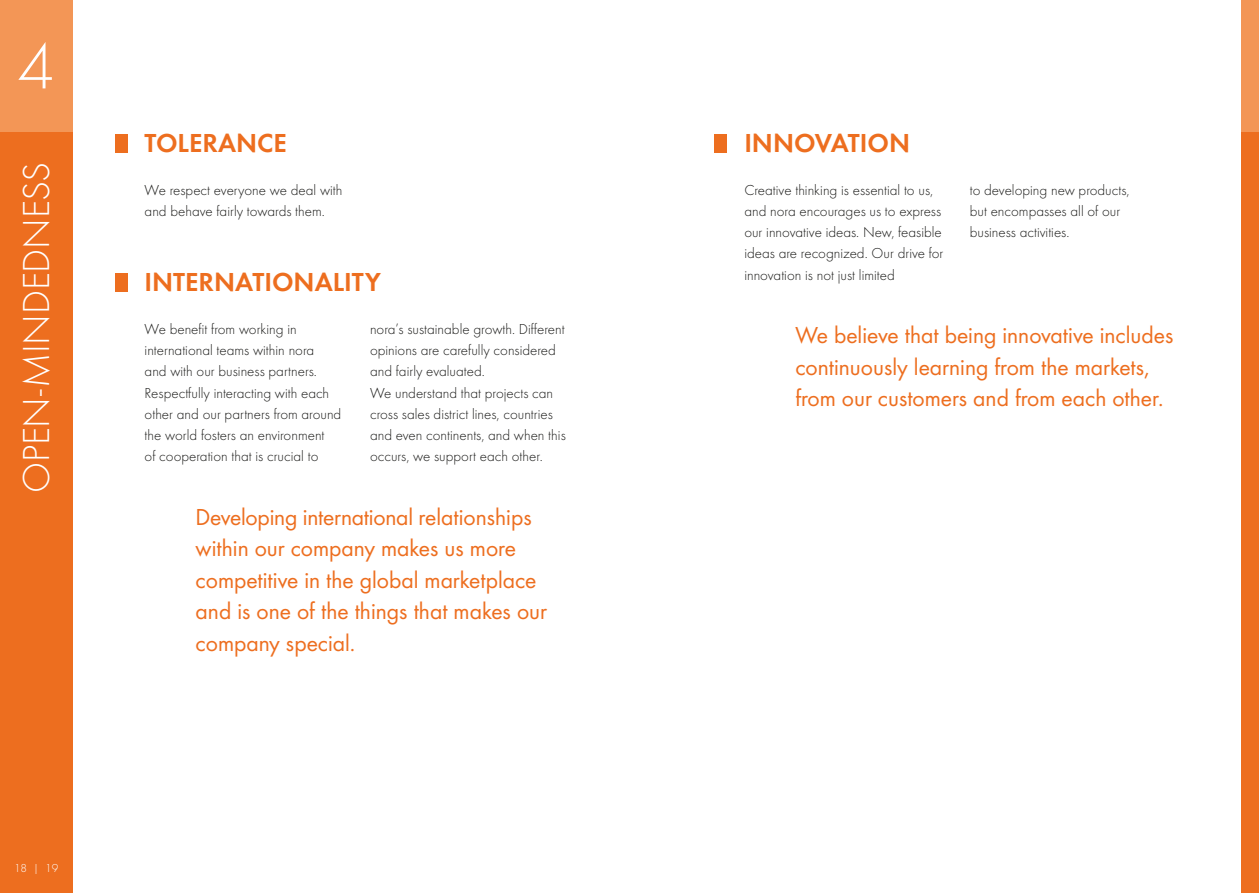
<style>
.page{position:relative;width:1259px;height:893px;background:#fff}
.page>*{position:absolute;margin:0;border:0;box-sizing:border-box;transform-origin:0 0}
.t1{font:300 67.5px "Futura";color:#fff}
.t2{font:300 39px "Futura";letter-spacing:-.005em;color:#fff}
.t3{font:27px "Futura Dem";color:#ed6e1f}
.t4{font:24px/31.5px "Futura Boo";color:#ed6e1f}
.t5{font:300 15px/21.3px "Futura";color:#1a1a18}
.t6{font:300 12px "Futura";color:#fff}
</style>
<div class="page">
<div style="left:0;top:0;width:72px;height:132px;background:#f39656"></div>
<div style="left:0;top:132px;width:72px;height:761px;background:#ed6e1f"></div>
<div style="left:1241px;top:0;width:18px;height:132px;background:#f39656"></div>
<div style="left:1241px;top:132px;width:18px;height:761px;background:#ed6e1f"></div>
<div style="left:115px;top:134px;width:13px;height:18px;background:#ed6e1f"></div>
<div style="left:115px;top:273px;width:13px;height:18px;background:#ed6e1f"></div>
<div style="left:714px;top:134px;width:13px;height:18px;background:#ed6e1f"></div>
<h1 class="t1" style="left:18px;top:28px;width:38px">4</h1>
<h2 class="t2" style="left:14px;top:493px;width:333px;rotate:-90deg">OPEN-MINDEDNESS</h2>
<h2 class="t2" style="left:14px;top:348px;width:168px;rotate:-90deg">CONTENT</h2>
<p class="t6" style="left:14px;top:861px;width:46px">18 | 19</p>
<h3 class="t3" style="left:145px;top:123px;width:144px">TOLERANCE</h3>
<p class="t5" style="left:145px;top:179px;width:199px">We respect everyone we deal with and behave fairly towards them.</p>
<h3 class="t3" style="left:145px;top:262px;width:238px">INTERNATIONALITY</h3>
<p class="t5" style="left:145px;top:318px;width:198px">We benefit from working in international teams within nora<br>and with our business partners.<br>Respectfully interacting with each other and our partners from around the world fosters an environment<br>of cooperation that is crucial to</p>
<p class="t5" style="left:370px;top:318px;width:197px">nora’s sustainable growth. Different opinions are carefully considered and fairly evaluated.<br>We understand that projects can cross sales district lines, countries and even continents, and when this occurs, we support each other.</p>
<h3 class="t4" style="left:196px;top:501px;width:353px">Developing international relationships within our company makes us more competitive in the global marketplace and is one of the things that makes our company special.</h3>
<h3 class="t3" style="left:744px;top:123px;width:167px">INNOVATION</h3>
<p class="t5" style="left:744px;top:179px;width:201px">Creative thinking is essential to us, and nora encourages us to express our innovative ideas. New, feasible ideas are recognized. Our drive for innovation is not just limited</p>
<p class="t5" style="left:969px;top:179px;width:161px">to developing new products, but encompasses all of our business activities.</p>
<h3 class="t4" style="left:795px;top:319px;width:379px">We believe that being innovative includes continuously learning from the markets, from our customers and from each other.</h3>
</div>
